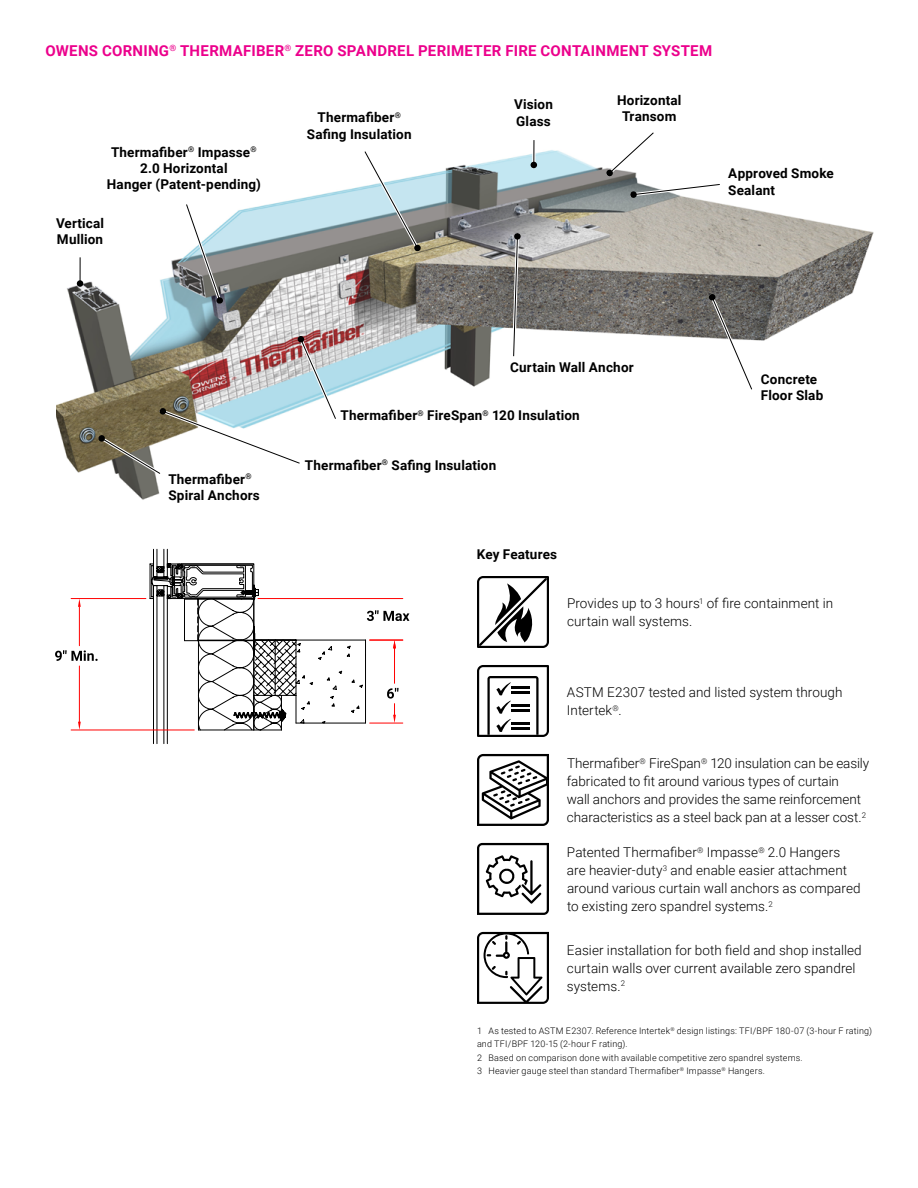
<style>
.page{position:relative;width:918px;height:1188px;background:#fff}
.page>*{position:absolute;margin:0;border:0;box-sizing:border-box;transform-origin:0 0}
.t1{font:700 15px "Roboto";letter-spacing:.02em;color:#ec008c}
.t2{font:300 13.5px/18px "Roboto";color:#000}
.t3{font:700 13.5px/16.2px "Roboto";letter-spacing:.015em;color:#000}
.t4{font:300 9px/13.5px "Roboto";letter-spacing:.02em;color:#000}
</style>
<div class="page">
<svg style="left:477px;top:665px;width:72px;height:72px"></svg>
<svg style="left:477px;top:932px;width:72px;height:72px"></svg>
<svg style="left:477px;top:843px;width:72px;height:72px"></svg>
<svg style="left:477px;top:754px;width:72px;height:72px"></svg>
<svg style="left:477px;top:576px;width:72px;height:72px"></svg>
<img style="left:56px;top:150px;width:817px;height:350px">
<svg style="left:78px;top:257px;width:4px;height:23px"></svg>
<svg style="left:603px;top:132px;width:120px;height:66px"></svg>
<div style="left:630px;top:191px;width:7px;height:7px;background:#000;border-radius:50%"></div>
<svg style="left:707px;top:290px;width:49px;height:103px"></svg>
<div style="left:709px;top:294px;width:6px;height:7px;background:#000;border-radius:50%"></div>
<svg style="left:510px;top:230px;width:11px;height:129px"></svg>
<div style="left:514px;top:233px;width:7px;height:7px;background:#000;border-radius:50%"></div>
<svg style="left:95px;top:332px;width:245px;height:146px"></svg>
<div style="left:98px;top:435px;width:7px;height:7px;background:#000;border-radius:50%"></div>
<svg style="left:80px;top:257px;width:1px;height:23px"></svg>
<div style="left:77px;top:280px;width:6px;height:7px;background:#000;border-radius:50%"></div>
<svg style="left:183px;top:201px;width:42px;height:106px"></svg>
<div style="left:216px;top:297px;width:7px;height:7px;background:#000;border-radius:50%"></div>
<svg style="left:361px;top:150px;width:62px;height:105px"></svg>
<div style="left:414px;top:245px;width:7px;height:6px;background:#000;border-radius:50%"></div>
<svg style="left:531px;top:140px;width:6px;height:28px"></svg>
<hr style="left:71px;top:598px;width:75px;height:1px;background:#f00">
<hr style="left:71px;top:730px;width:123px;height:1px;background:#f00">
<hr style="left:79px;top:607px;width:1px;height:39px;background:#f00">
<hr style="left:79px;top:666px;width:1px;height:56px;background:#f00">
<svg style="left:78px;top:599px;width:3px;height:8px"></svg>
<svg style="left:78px;top:722px;width:3px;height:8px"></svg>
<svg style="left:55px;top:650px;width:43px;height:11px"></svg>
<svg style="left:150px;top:549px;width:259px;height:195px"></svg>
<p class="t1" style="left:46px;top:40px;width:668px">OWENS CORNING<sup>®</sup> THERMAFIBER<sup>®</sup> ZERO SPANDREL PERIMETER FIRE CONTAINMENT SYSTEM</p>
<p class="t3" style="left:107px;top:143px;width:156px;text-align:center">Thermafiber<sup>®</sup> Impasse<sup>®<br></sup>2.0 Horizontal<br>Hanger (Patent-pending)</p>
<p class="t3" style="left:56px;top:215px;width:49px">Vertical<br>Mullion</p>
<p class="t3" style="left:307px;top:109px;width:106px;text-align:center">Thermafiber<sup>®<br></sup>Safing Insulation</p>
<p class="t3" style="left:514px;top:96px;width:40px">Vision<br>Glass</p>
<p class="t3" style="left:617px;top:92px;width:66px;text-align:center">Horizontal<br>Transom</p>
<p class="t3" style="left:728px;top:165px;width:107px">Approved Smoke<br>Sealant</p>
<p class="t3" style="left:168px;top:470px;width:93px">Thermafiber<sup>®<br></sup>Spiral Anchors</p>
<p class="t3" style="left:510px;top:359px;width:125px">Curtain Wall Anchor</p>
<p class="t3" style="left:341px;top:407px;width:241px">Thermafiber<sup>®</sup> FireSpan<sup>®</sup> 120 Insulation</p>
<p class="t3" style="left:305px;top:456px;width:193px">Thermafiber<sup>®</sup> Safing Insulation</p>
<p class="t3" style="left:477px;top:546px;width:82px">Key Features</p>
<p class="t3" style="left:761px;top:370px;width:64px">Concrete<br>Floor Slab</p>
<p class="t2" style="left:567px;top:594px;width:268px">Provides up to 3 hours<sup>1</sup> of fire containment in curtain wall systems.</p>
<p class="t2" style="left:567px;top:683px;width:277px">ASTM E2307 tested and listed system through<br>Intertek<sup>®</sup>.</p>
<p class="t2" style="left:567px;top:754px;width:304px">Thermafiber<sup>®</sup> FireSpan<sup>®</sup> 120 insulation can be easily fabricated to fit around various types of curtain<br>wall anchors and provides the same reinforcement characteristics as a steel back pan at a lesser cost.<sup>2</sup></p>
<p class="t2" style="left:567px;top:843px;width:295px">Patented Thermafiber<sup>®</sup> Impasse<sup>®</sup> 2.0 Hangers are heavier-duty<sup>3</sup> and enable easier attachment around various curtain wall anchors as compared to existing zero spandrel systems.<sup>2</sup></p>
<p class="t2" style="left:567px;top:941px;width:296px">Easier installation for both field and shop installed curtain walls over current available zero spandrel systems.<sup>2</sup></p>
<p class="t4" style="left:477px;top:1024px;width:397px">1 As tested to ASTM E2307. Reference Intertek<sup>®</sup> design listings: TFI/BPF 180-07 (3-hour F rating) and TFI/BPF 120-15 (2-hour F rating).<br>2 Based on comparison done with available competitive zero spandrel systems.<br>3 Heavier gauge steel than standard Thermafiber<sup>®</sup> Impasse<sup>®</sup> Hangers.</p>
</div>
